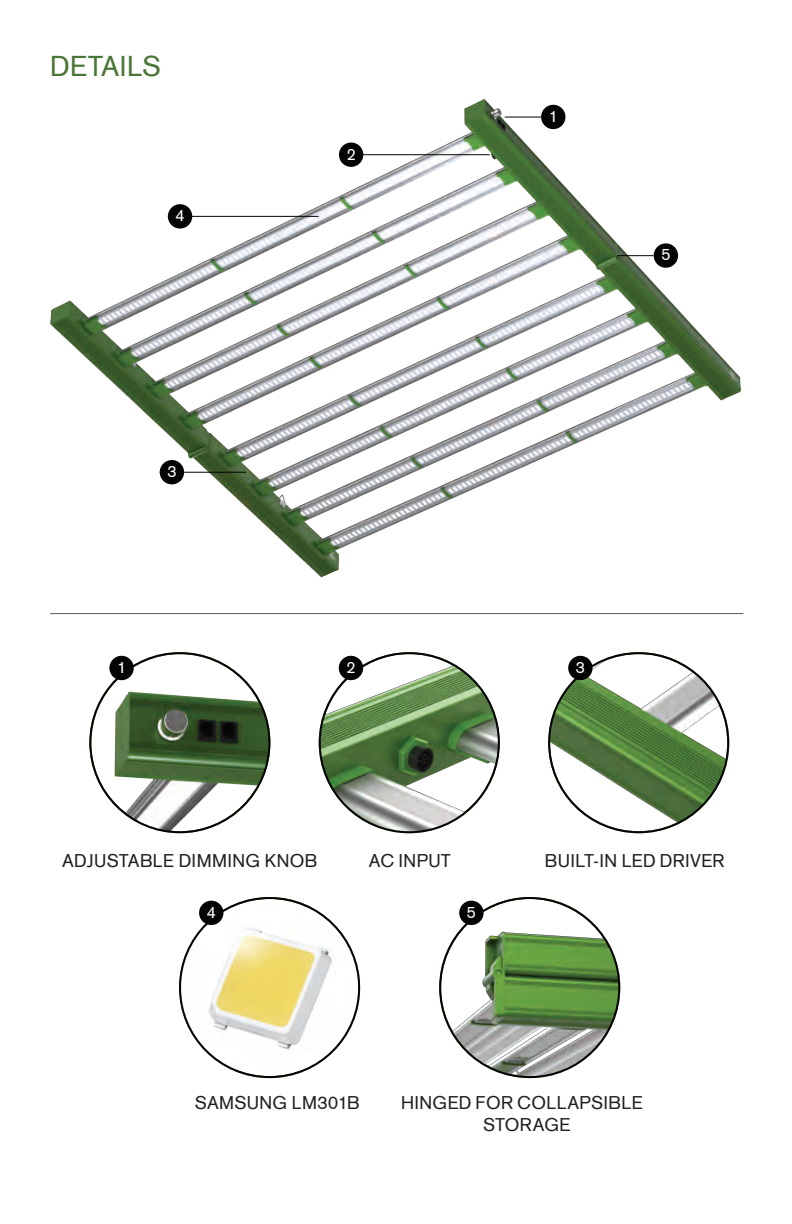
<style>
.page{position:relative;width:792px;height:1224px;background:#fff}
.page>*{position:absolute;margin:0;border:0;box-sizing:border-box;transform-origin:0 0}
.t1{font:28px "Akzidenz Grotesk CE";letter-spacing:.005em;color:#497636}
.t2{font:18px/22px "Akzidenz Grotesk CE";letter-spacing:.02em;color:#231f20;text-align:center}
.t3{font:16px "Akzidenz Grotesk CE";color:#fff}
</style>
<div class="page">
<img style="left:50px;top:99px;width:691px;height:479px">
<img style="left:440px;top:898px;width:179px;height:179px;border-radius:90px">
<img style="left:90px;top:653px;width:179px;height:179px;border-radius:90px">
<img style="left:180px;top:908px;width:179px;height:162px">
<img style="left:320px;top:653px;width:179px;height:179px;border-radius:90px">
<img style="left:549px;top:653px;width:179px;height:179px;border-radius:90px">
<div style="left:541px;top:105px;width:24px;height:24px;background:#040503;border-radius:50%"></div>
<hr style="left:505px;top:117px;width:36px;height:1px;background:#040503">
<hr style="left:339px;top:154px;width:151px;height:1px;background:#040503">
<div style="left:339px;top:143px;width:24px;height:24px;background:#040503;border-radius:50%"></div>
<div style="left:654px;top:243px;width:24px;height:25px;background:#040503;border-radius:50%"></div>
<hr style="left:617px;top:255px;width:37px;height:1px;background:#040503">
<hr style="left:168px;top:216px;width:151px;height:1px;background:#040503">
<div style="left:168px;top:204px;width:24px;height:25px;background:#040503;border-radius:50%"></div>
<hr style="left:160px;top:472px;width:86px;height:1px;background:#040503">
<div style="left:160px;top:460px;width:24px;height:24px;background:#040503;border-radius:50%"></div>
<div style="left:109px;top:656px;width:25px;height:24px;background:#040503;border-radius:50%"></div>
<div style="left:199px;top:901px;width:24px;height:24px;background:#040503;border-radius:50%"></div>
<div style="left:339px;top:656px;width:24px;height:24px;background:#040503;border-radius:50%"></div>
<div style="left:568px;top:656px;width:25px;height:24px;background:#040503;border-radius:50%"></div>
<div style="left:459px;top:901px;width:25px;height:24px;background:#040503;border-radius:50%"></div>
<hr style="left:50px;top:613px;width:693px;height:1px;background:#54555a">
<h1 class="t1" style="left:50px;top:48px;width:112px">DETAILS</h1>
<p class="t3" style="left:176px;top:205px;width:10px">4</p>
<p class="t3" style="left:167px;top:461px;width:10px">3</p>
<p class="t3" style="left:117px;top:657px;width:10px">1</p>
<p class="t3" style="left:347px;top:144px;width:10px">2</p>
<p class="t3" style="left:549px;top:106px;width:10px">1</p>
<p class="t3" style="left:661px;top:244px;width:10px">5</p>
<p class="t3" style="left:347px;top:657px;width:10px">2</p>
<p class="t3" style="left:576px;top:657px;width:10px">3</p>
<p class="t2" style="left:62px;top:850px;width:257px">ADJUSTABLE DIMMING KNOB</p>
<p class="t2" style="left:369px;top:850px;width:84px">AC INPUT</p>
<p class="t2" style="left:545px;top:850px;width:181px">BUILT-IN LED DRIVER</p>
<p class="t3" style="left:207px;top:902px;width:10px">4</p>
<p class="t3" style="left:467px;top:902px;width:10px">5</p>
<p class="t2" style="left:195px;top:1092px;width:166px">SAMSUNG LM301B</p>
<p class="t2" style="left:401px;top:1092px;width:243px">HINGED FOR COLLAPSIBLE<br>STORAGE</p>
</div>
